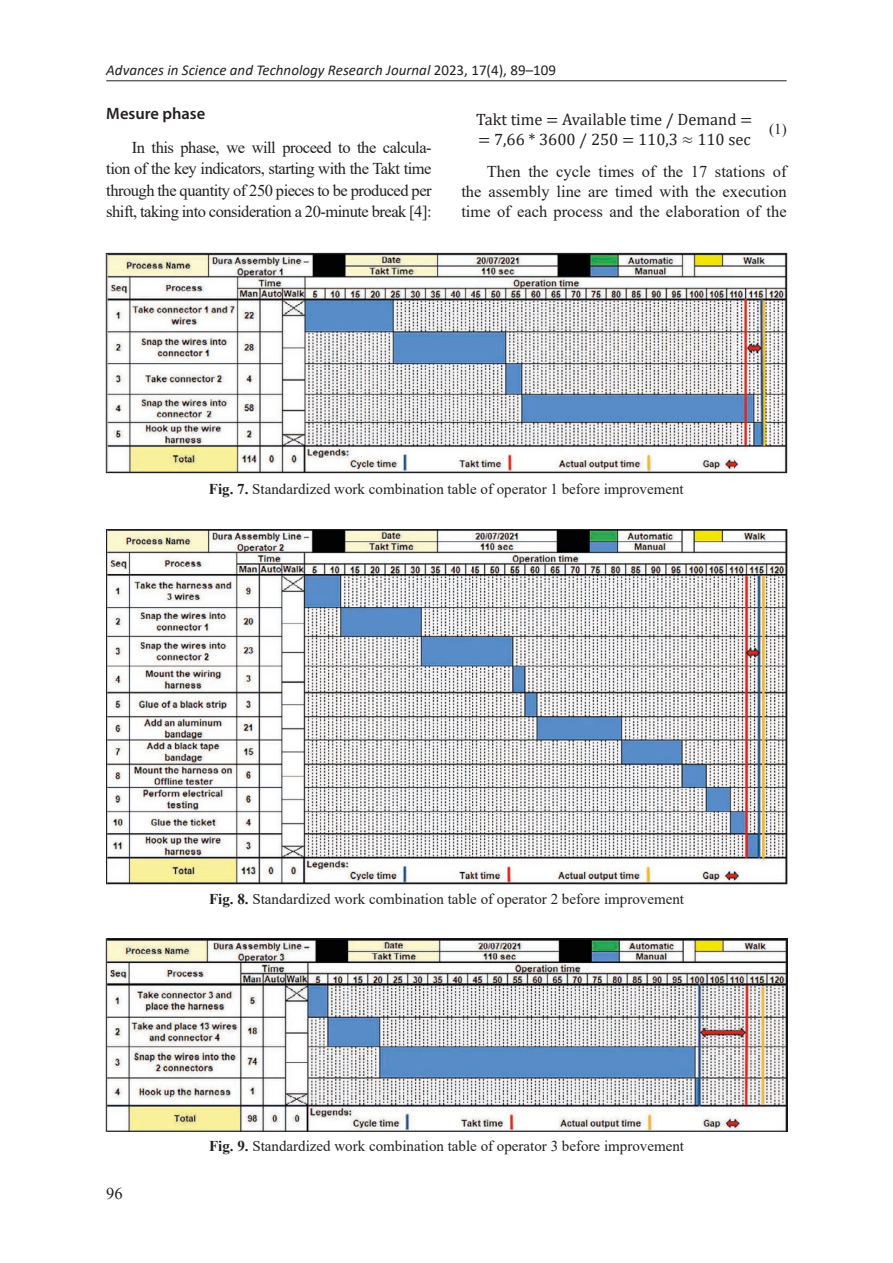
<style>
.page{position:relative;width:893px;height:1263px;background:#fff}
.page>*{position:absolute;margin:0;border:0;box-sizing:border-box;transform-origin:0 0}
.t1{font:16.5px/21.3px "Times New Roman";color:#231f20;text-align:justify}
.t2{font:16.5px/19.8px "Cambria Math";color:#231f20}
.t3{font:600 16.5px "Myriad Pro";color:#231f20}
.t4{font:15px "Times New Roman";color:#231f20}
.t5{font:italic 15px "Calibri";color:#231f20}
.s1{font-style:normal}
.s2{color:#4d5156}
.s3{font-weight:700}
</style>
<div class="page">
<hr style="left:106px;top:80px;width:681px;height:1px;background:#231f20">
<img style="left:108px;top:255px;width:677px;height:216px">
<div style="left:106px;top:253px;width:681px;height:220px;border:1px solid #231f20"></div>
<img style="left:108px;top:531px;width:677px;height:351px">
<img style="left:108px;top:940px;width:677px;height:189px">
<div style="left:106px;top:938px;width:681px;height:193px;border:1px solid #231f20"></div>
<p class="t5" style="left:106px;top:60px;width:451px">Advances in Science and Technology Research Journal <span class="s1">2023, 17(4), 89–109</span></p>
<p class="t3" style="left:106px;top:103px;width:101px">Mesure phase</p>
<p class="t1" style="left:106px;top:136px;width:327px;text-indent:26px">In this phase, we will proceed to the calcula&shy;tion of the key indicators, starting with the Takt time through the quantity of 250 pieces to be produced per shift, taking into consideration a 20-minute break [4]:</p>
<p class="t2" style="left:476px;top:110px;width:278px">Takt time = Available time / Demand = = 7,66 * 3600 / 250 = 110,3 <span class="s2">≈</span> 110 sec</p>
<p class="t4" style="left:769px;top:118px;width:19px">(1)</p>
<p class="t1" style="left:461px;top:161px;width:327px;line-height:19.8px;text-indent:26px">Then the cycle times of the 17 stations of the assembly line are timed with the execution time of each process and the elaboration of the</p>
<p class="t4" style="left:209px;top:478px;width:476px"><span class="s3">Fig. 7.</span> Standardized work combination table of operator 1 before improvement</p>
<p class="t4" style="left:209px;top:888px;width:476px"><span class="s3">Fig. 8.</span> Standardized work combination table of operator 2 before improvement</p>
<p class="t1" style="left:106px;top:1182px;width:18px">96</p>
<p class="t4" style="left:209px;top:1136px;width:476px"><span class="s3">Fig. 9.</span> Standardized work combination table of operator 3 before improvement</p>
</div>
